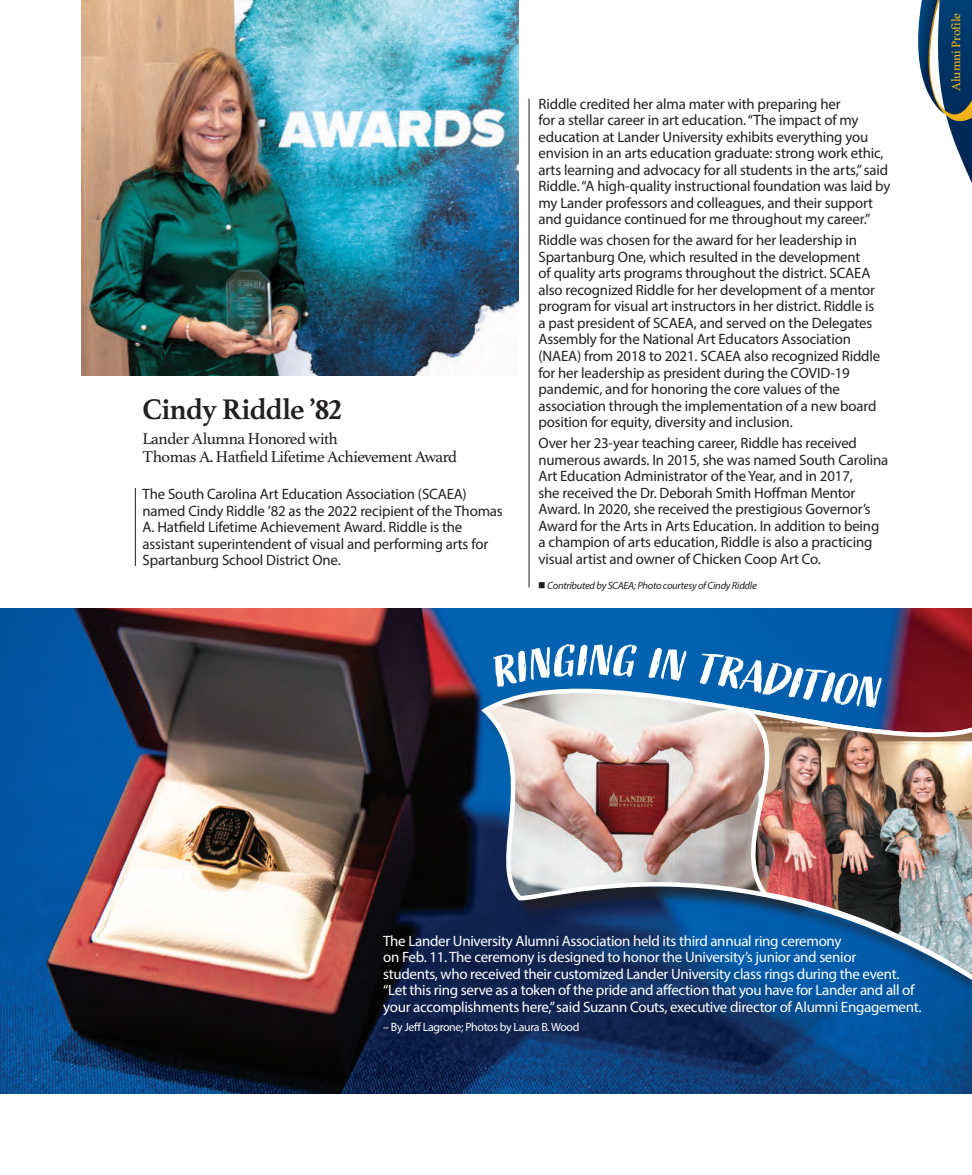
<style>
.page{position:relative;width:972px;height:1175px;background:#fff}
.page>*{position:absolute;margin:0;border:0;box-sizing:border-box;transform-origin:0 0}
.t1{font:700 30px "Athelas";letter-spacing:-.03em;color:#231f20}
.t2{font:16.5px/18px "Athelas";letter-spacing:-.03em;color:#231f20}
.Myriad_Pro_Lt_Body{font:15px/16.5px "Myriad Pro";letter-spacing:-.01em;color:#231f20}
.MP__R__10pt_11L_-20{font:15px/16.5px "Myriad Pro";letter-spacing:-.02em;color:#fff}
.Sub_Head_1{font:12.75px "Athelas";color:#fdbe12}
.MP__R__10pt_11L_-20-2{font:12px "Myriad Pro";letter-spacing:-.03em;color:#fff}
.Myriad_Pro_Lt_Body-2{font:italic 10.5px "Myriad Pro";letter-spacing:-.025em;color:#231f20}
</style>
<div class="page">
<img style="left:0;top:608px;width:972px;height:486px">
<div style="left:485px;top:691px;width:487px;height:316px;background:#231f20;opacity:.75"></div>
<img style="left:477px;top:644px;width:495px;height:349px">
<img style="left:726px;top:703px;width:246px;height:290px">
<img style="left:81px;top:0;width:437px;height:376px">
<hr style="left:529px;top:99px;width:1px;height:488px;background:#231f20">
<hr style="left:135px;top:488px;width:1px;height:78px;background:#231f20">
<svg style="left:918px;top:0;width:54px;height:183px"></svg>
<svg style="left:493px;top:644px;width:389px;height:64px"></svg>
<p class="t1" style="left:143px;top:392px;width:202px">Cindy Riddle ’82</p>
<p class="t2" style="left:143px;top:430px;width:316px">Lander Alumna Honored with<br>Thomas A. Hatfield Lifetime Achievement Award</p>
<p class="Myriad_Pro_Lt_Body" style="left:143px;top:486px;width:362px">The South Carolina Art Education Association (SCAEA) named Cindy Riddle ’82 as the 2022 recipient of the Thomas A. Hatfield Lifetime Achievement Award. Riddle is the assistant superintendent of visual and performing arts for Spartanburg School District One.</p>
<p class="Myriad_Pro_Lt_Body" style="left:538px;top:95px;width:353px">Riddle credited her alma mater with preparing her<br>for a stellar career in art education. “The impact of my education at Lander University exhibits everything you envision in an arts education graduate: strong work ethic, arts learning and advocacy for all students in the arts,” said Riddle. “A high-quality instructional foundation was laid by my Lander professors and colleagues, and their support and guidance continued for me throughout my career.”</p>
<p class="Myriad_Pro_Lt_Body" style="left:538px;top:232px;width:343px">Riddle was chosen for the award for her leadership in Spartanburg One, which resulted in the development<br>of quality arts programs throughout the district. SCAEA also recognized Riddle for her development of a mentor program for visual art instructors in her district. Riddle is a past president of SCAEA, and served on the Delegates Assembly for the National Art Educators Association (NAEA) from 2018 to 2021. SCAEA also recognized Riddle for her leadership as president during the COVID-19 pandemic, and for honoring the core values of the association through the implementation of a new board position for equity, diversity and inclusion.</p>
<p class="Myriad_Pro_Lt_Body" style="left:538px;top:434px;width:351px">Over her 23-year teaching career, Riddle has received numerous awards. In 2015, she was named South Carolina Art Education Administrator of the Year, and in 2017,<br>she received the Dr. Deborah Smith Hoffman Mentor Award. In 2020, she received the prestigious Governor’s Award for the Arts in Arts Education. In addition to being a champion of arts education, Riddle is also a practicing visual artist and owner of Chicken Coop Art Co.</p>
<p class="Myriad_Pro_Lt_Body-2" style="left:538px;top:579px;width:220px">■ Contributed by SCAEA; Photo courtesy of Cindy Riddle</p>
<p class="Sub_Head_1" style="left:949px;top:91px;width:79px;rotate:-90deg">Alumni Profile</p>
<p class="MP__R__10pt_11L_-20" style="left:383px;top:932px;width:540px">The Lander University Alumni Association held its third annual ring ceremony<br>on Feb. 11. The ceremony is designed to honor the University’s junior and senior<br>students, who received their customized Lander University class rings during the event. “Let this ring serve as a token of the pride and affection that you have for Lander and all of your accomplishments here,” said Suzann Couts, executive director of Alumni Engagement.</p>
<p class="MP__R__10pt_11L_-20-2" style="left:383px;top:1020px;width:198px">– By Jeff Lagrone; Photos by Laura B. Wood</p>
</div>
